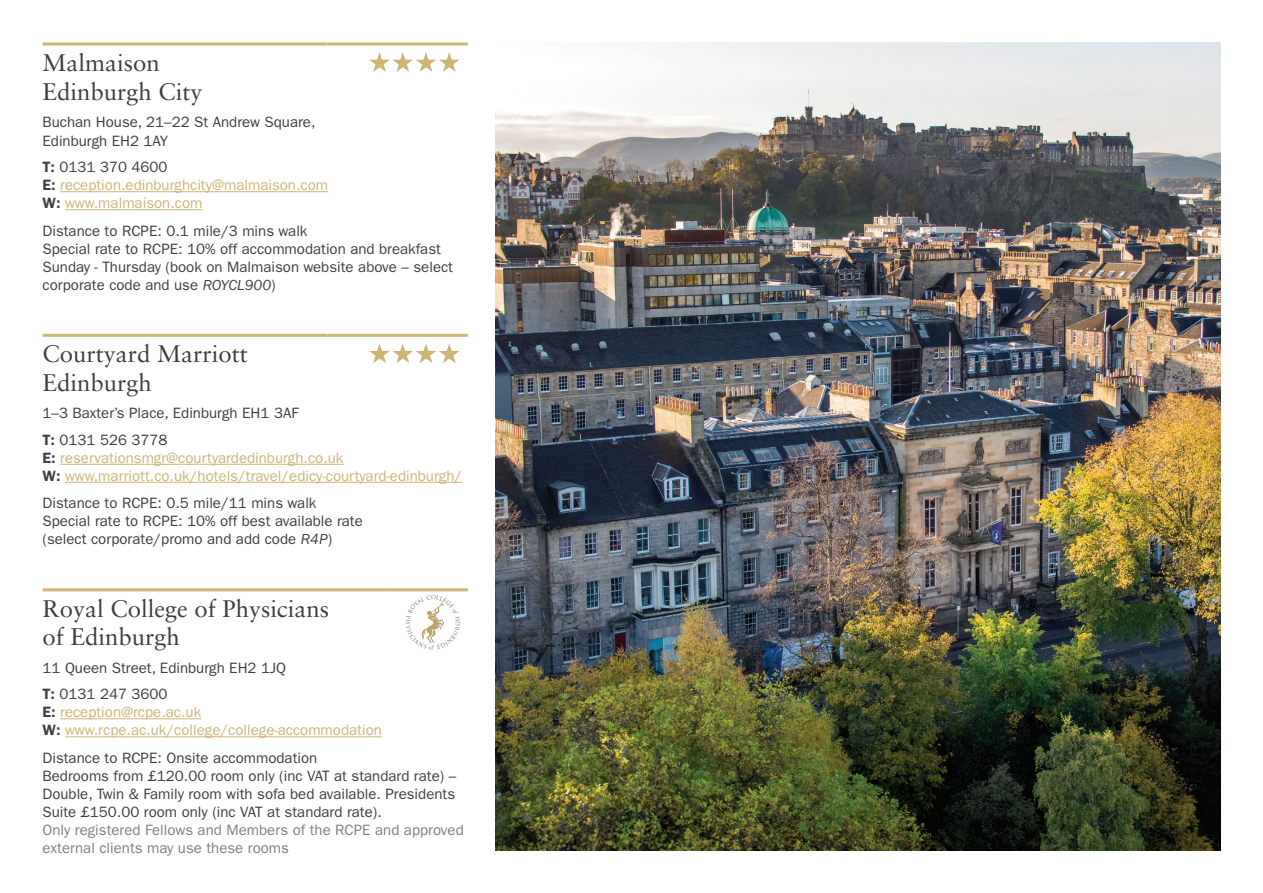
<style>
.page{position:relative;width:1263px;height:893px;background:#fff}
.page>*{position:absolute;margin:0;border:0;box-sizing:border-box;transform-origin:0 0}
.Body_text{font:24px/28.8px "Sabon LT Std";color:#3e3e3f}
.Body_text-2{font:15px/18px "ITC Franklin Gothic Std";color:#3e3e3f}
.Body_text-3{font:15px/18px "ITC Franklin Gothic Std";color:#ccb576}
.s1{font-weight:600;color:#3e3e3f}
.s2{color:#3e3e3f}
.s3{font-style:italic}
.s4{color:#808083}
</style>
<div class="page">
<hr style="left:43px;top:43px;width:284px;height:3px;background:#ccb576">
<hr style="left:327px;top:43px;width:141px;height:3px;background:#ccb576">
<svg style="left:369px;top:52px;width:90px;height:20px"></svg>
<hr style="left:60px;top:191px;width:268px;height:1px;background:#ccb576">
<hr style="left:65px;top:209px;width:137px;height:1px;background:#ccb576">
<hr style="left:43px;top:334px;width:284px;height:3px;background:#ccb576">
<hr style="left:327px;top:334px;width:141px;height:3px;background:#ccb576">
<svg style="left:369px;top:344px;width:90px;height:19px"></svg>
<hr style="left:60px;top:464px;width:283px;height:1px;background:#ccb576">
<hr style="left:65px;top:482px;width:397px;height:1px;background:#ccb576">
<hr style="left:43px;top:588px;width:348px;height:3px;background:#ccb576">
<hr style="left:391px;top:588px;width:77px;height:3px;background:#ccb576">
<hr style="left:60px;top:718px;width:141px;height:1px;background:#ccb576">
<hr style="left:65px;top:736px;width:317px;height:1px;background:#ccb576">
<img style="left:495px;top:43px;width:725px;height:807px">
<svg style="left:421px;top:602px;width:23px;height:41px"></svg>
<p class="Body_text" style="left:43px;top:48px;width:162px">Malmaison<br>Edinburgh City</p>
<p class="Body_text-2" style="left:43px;top:113px;width:274px;line-height:18.8px">Buchan House, 21–22 St Andrew Square,<br>Edinburgh EH2 1AY</p>
<p class="Body_text-3" style="left:43px;top:158px;width:287px"><span class="s1">T:</span> <span class="s2">0131 370 4600<br></span><span class="s1">E:</span> reception.edinburghcity@malmaison.com<br><span class="s1">W:</span> www.malmaison.com</p>
<p class="Body_text-2" style="left:43px;top:222px;width:412px">Distance to RCPE: 0.1 mile/3 mins walk<br>Special rate to RCPE: 10% off accommodation and breakfast Sunday - Thursday (book on Malmaison website above – select corporate code and use <span class="s3">ROYCL900</span>)</p>
<p class="Body_text" style="left:43px;top:339px;width:207px">Courtyard Marriott<br>Edinburgh</p>
<p class="Body_text-2" style="left:43px;top:404px;width:258px">1–3 Baxter’s Place, Edinburgh EH1 3AF</p>
<p class="Body_text-3" style="left:43px;top:431px;width:421px"><span class="s1">T:</span> <span class="s2">0131 526 3778<br></span><span class="s1">E:</span> reservationsmgr@courtyardedinburgh.co.uk<br><span class="s1">W:</span> www.marriott.co.uk/hotels/travel/edicy-courtyard-edinburgh/</p>
<p class="Body_text-2" style="left:43px;top:494px;width:322px">Distance to RCPE: 0.5 mile/11 mins walk<br>Special rate to RCPE: 10% off best available rate (select corporate/promo and add code <span class="s3">R4P</span>)</p>
<p class="Body_text" style="left:43px;top:594px;width:288px">Royal College of Physicians of Edinburgh</p>
<p class="Body_text-2" style="left:43px;top:659px;width:245px">11 Queen Street, Edinburgh EH2 1JQ</p>
<p class="Body_text-3" style="left:43px;top:685px;width:341px"><span class="s1">T:</span> <span class="s2">0131 247 3600<br></span><span class="s1">E:</span> reception@rcpe.ac.uk<br><span class="s1">W:</span> www.rcpe.ac.uk/college/college-accommodation</p>
<p class="Body_text-2" style="left:43px;top:749px;width:423px">Distance to RCPE: Onsite accommodation<br>Bedrooms from £120.00 room only (inc VAT at standard rate) – Double, Twin &amp; Family room with sofa bed available. Presidents Suite £150.00 room only (inc VAT at standard rate).<br><span class="s4">Only registered Fellows and Members of the RCPE and approved external clients may use these rooms</span></p>
</div>
